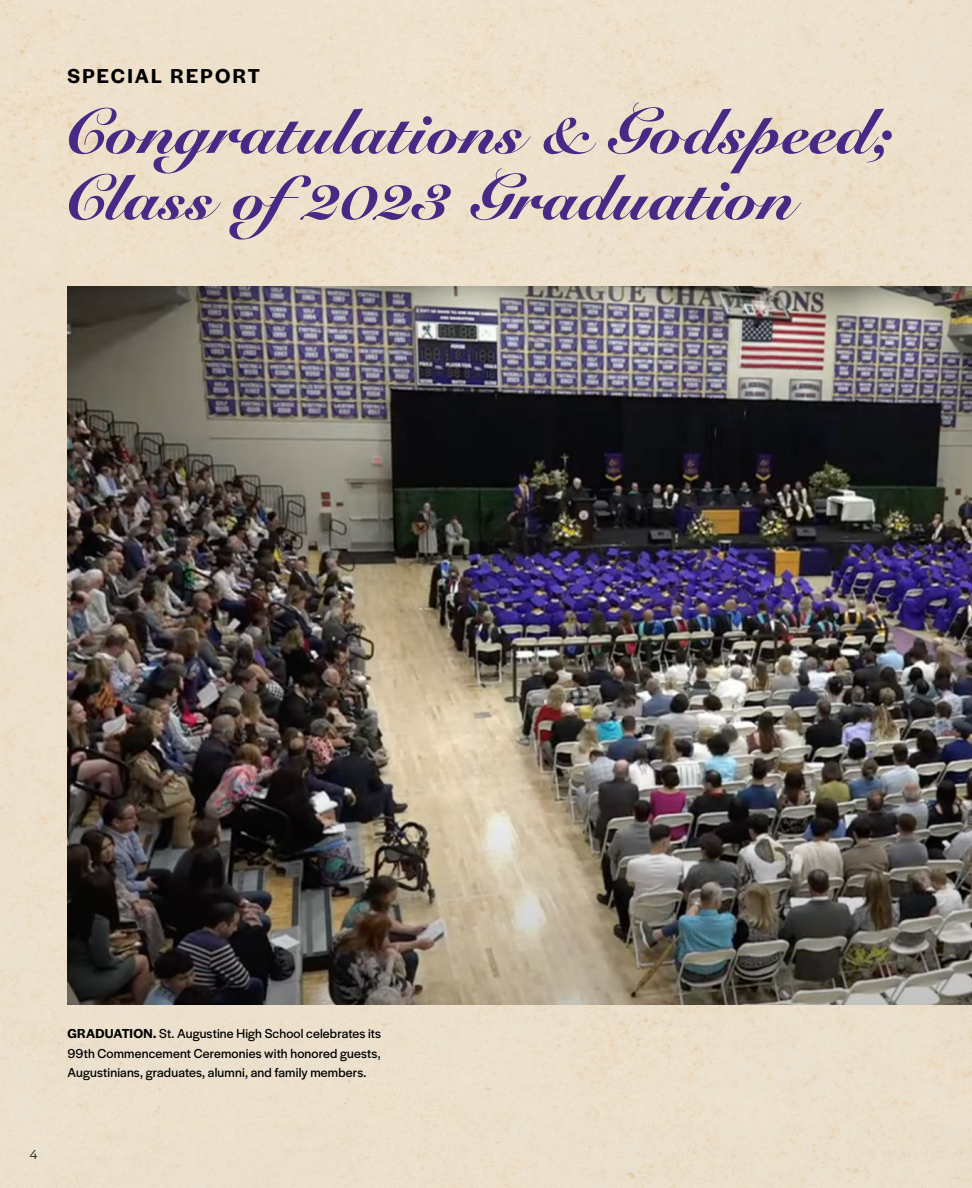
<style>
.page{position:relative;width:972px;height:1188px;background:#ede0cc}
.page>*{position:absolute;margin:0;border:0;box-sizing:border-box;transform-origin:0 0}
.t1{font:900 63px/66px "Snell Roundhand";letter-spacing:.01em;color:#472a86}
.t2{font:600 21px "Halyard Display";letter-spacing:.1em;color:#000}
.t3{font:13.5px/19.5px "Halyard Display";letter-spacing:.015em;color:#000;text-align:justify}
.t4{font:300 13.5px "Halyard Display";color:#000}
.s1{font-weight:600}
</style>
<div class="page">
<img style="left:68px;top:287px;width:904px;height:718px">
<h2 class="t2" style="left:68px;top:61px;width:194px">SPECIAL REPORT</h2>
<h1 class="t1" style="left:62px;top:98px;width:829px">Congratulations &amp; Godspeed;<br>Class of2023 Graduation</h1>
<p class="t4" style="left:30px;top:1145px;width:9px">4</p>
<p class="t3" style="left:68px;top:1023px;width:315px"><span class="s1">GRADUATION.</span> St. Augustine High School celebrates its 99th Commencement Ceremonies with honored guests, Augustinians, graduates, alumni, and family members.</p>
</div>
